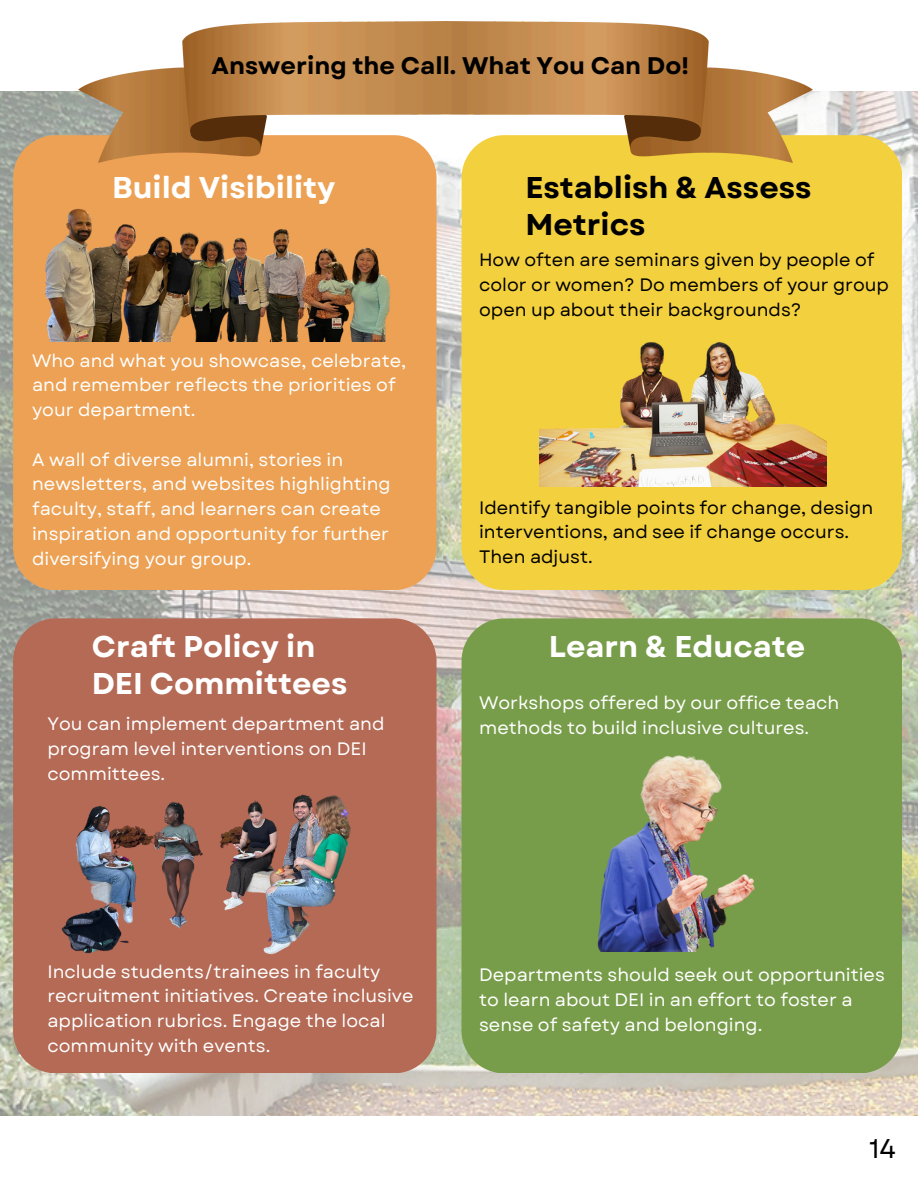
<style>
.page{position:relative;width:918px;height:1188px;background:#fff}
.page>*{position:absolute;margin:0;border:0;box-sizing:border-box;transform-origin:0 0}
.t1{font:700 30px/37.2px "Garet";color:#fff}
.t2{font:700 30px/37.2px "Garet";color:#000}
.t3{font:27px "Garet";color:#000}
.t4{font:700 24px "Garet";color:#000}
.t5{font:18px/24.8px "Garet";color:#fff}
.t6{font:18px/24.8px "Garet";color:#000}
</style>
<div class="page">
<img style="left:0;top:92px;width:918px;height:1024px">
<div style="left:13px;top:618px;width:424px;height:455px;background:#b46a55"></div>
<img style="left:0;top:693px;width:462px;height:371px">
<div style="left:462px;top:135px;width:440px;height:455px;background:#f3d03e"></div>
<img style="left:540px;top:295px;width:287px;height:191px">
<div style="left:462px;top:618px;width:440px;height:455px;background:#789d4a"></div>
<img style="left:511px;top:722px;width:344px;height:229px">
<div style="left:13px;top:135px;width:424px;height:455px;background:#eca154"></div>
<img style="left:28px;top:194px;width:393px;height:147px">
<img style="left:78px;top:21px;width:735px;height:142px">
<p class="t4" style="left:212px;top:48px;width:479px">Answering the Call. What You Can Do!</p>
<p class="t1" style="left:112px;top:169px;width:225px">Build Visibility</p>
<p class="t5" style="left:32px;top:348px;width:376px">Who and what you showcase, celebrate, and remember reflects the priorities of your department.</p>
<p class="t5" style="left:32px;top:447px;width:360px">A wall of diverse alumni, stories in newsletters, and websites highlighting faculty, staff, and learners can create inspiration and opportunity for further diversifying your group.</p>
<p class="t1" style="left:92px;top:628px;width:257px">Craft Policy in<br>DEI Committees</p>
<h2 class="t5" style="left:47px;top:712px;width:338px">You can implement department and program level interventions on DEI committees.</h2>
<p class="t2" style="left:525px;top:169px;width:288px">Establish &amp; Assess<br>Metrics</p>
<p class="t6" style="left:479px;top:247px;width:411px">How often are seminars given by people of color or women? Do members of your group open up about their backgrounds?</p>
<p class="t6" style="left:479px;top:495px;width:396px">Identify tangible points for change, design interventions, and see if change occurs.</p>
<p class="t6" style="left:479px;top:544px;width:115px">Then adjust.</p>
<h1 class="t1" style="left:549px;top:628px;width:258px">Learn &amp; Educate</h1>
<p class="t5" style="left:479px;top:691px;width:362px">Workshops offered by our office teach methods to build inclusive cultures.</p>
<p class="t5" style="left:47px;top:959px;width:368px">Include students/trainees in faculty recruitment initiatives. Create inclusive application rubrics. Engage the local community with events.</p>
<h1 class="t5" style="left:479px;top:963px;width:407px">Departments should seek out opportunities to learn about DEI in an effort to foster a sense of safety and belonging.</h1>
<p class="t3" style="left:869px;top:1129px;width:28px">14</p>
</div>
